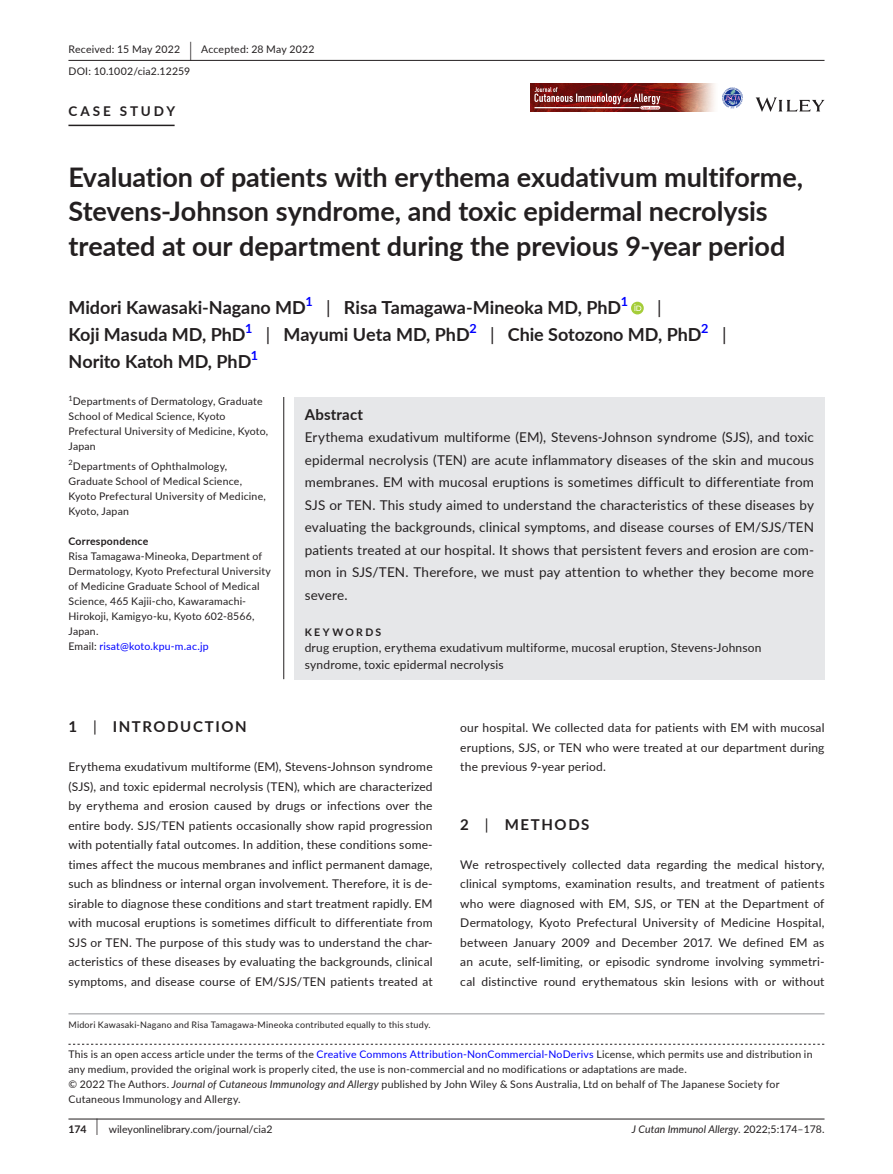
<style>
.page{position:relative;width:893px;height:1174px;background:#fff}
.page>*{position:absolute;margin:0;border:0;box-sizing:border-box;transform-origin:0 0}
.t1{font:700 27px/34.5px "Lato";color:#231f20}
.t2{font:700 18px "Lato";color:#231f20}
.t3{font:18px "Lato";color:#231f20}
.t4{font:700 15px "Lato";letter-spacing:.1em;color:#231f20}
.t5{font:700 15px "Lato";letter-spacing:.015em;color:#231f20}
.t6{font:13.5px/22.5px "Lato";letter-spacing:.01em;color:#231f20;text-align:justify}
.t7{font:700 13.5px "Lato";letter-spacing:.215em;color:#231f20}
.t8{font:700 12.6px "Lato";color:#00f}
.t9{font:12px/19.5px "Lato";letter-spacing:.015em;color:#231f20;text-align:justify}
.t10{font:10.5px/15px "Lato";letter-spacing:.02em;color:#231f20}
.t11{font:10.5px "Lato";color:#231f20}
.t12{font:italic 10.5px "Lato";color:#231f20}
.t13{font:700 10.5px "Lato";letter-spacing:.02em;color:#231f20}
.t14{font:700 10.5px "Lato";letter-spacing:.22em;color:#231f20}
.t15{font:9px "Lato";letter-spacing:.025em;color:#231f20}
.t16{font:7.35px "Lato";color:#231f20}
.s1{font-size:19.65px}
.s2{font-weight:400}
.s3{color:#00f}
.s4{font-style:italic}
.s5{font-weight:700}
.s6{font-size:17.4px}
.s7{font-style:normal}
</style>
<div class="page">
<hr style="left:68px;top:1118px;width:756px;height:1px;background:#231f20">
<svg style="left:756px;top:97px;width:68px;height:15px"></svg>
<img style="left:530px;top:83px;width:185px;height:29px">
<svg style="left:534px;top:87px;width:126px;height:22px;background:#914543"></svg>
<svg style="left:722px;top:87px;width:21px;height:21px"></svg>
<hr style="left:68px;top:60px;width:756px;height:1px;background:#231f20">
<hr style="left:68px;top:125px;width:107px;height:1px;background:#231f20">
<svg style="left:631px;top:302px;width:13px;height:12px"></svg>
<svg style="left:634px;top:304px;width:7px;height:7px"></svg>
<svg style="left:68px;top:1043px;width:756px;height:1px"></svg>
<hr style="left:68px;top:1013px;width:756px;height:1px;background:#939598">
<div style="left:294px;top:397px;width:530px;height:282px;background:#e6e7e9"></div>
<hr style="left:283px;top:397px;width:1px;height:282px;background:#231f20">
<p class="t10" style="left:68px;top:38px;width:248px;line-height:21.8px">Received: 15 May 2022 <span class="s1">|</span> Accepted: 28 May 2022<br>DOI: 10.1002/cia2.12259</p>
<p class="t7" style="left:68px;top:101px;width:108px">CASE STUDY</p>
<h1 class="t1" style="left:68px;top:159px;width:736px">Evaluation of patients with erythema exudativum multiforme,<br>Stevens-Johnson syndrome, and toxic epidermal necrolysis treated at our department during the previous 9-year period</h1>
<h2 class="t2" style="left:68px;top:295px;width:239px">Midori Kawasaki-Nagano MD</h2>
<p class="t8" style="left:305px;top:292px;width:9px">1</p>
<h2 class="t2" style="left:326px;top:295px;width:296px"><span class="s2">|</span> Risa Tamagawa-Mineoka MD, PhD</h2>
<p class="t8" style="left:621px;top:292px;width:9px">1</p>
<h2 class="t3" style="left:657px;top:295px;width:6px">|</h2>
<h2 class="t2" style="left:68px;top:322px;width:179px">Koji Masuda MD, PhD</h2>
<p class="t8" style="left:245px;top:319px;width:9px">1</p>
<h2 class="t2" style="left:266px;top:322px;width:205px"><span class="s2">|</span> Mayumi Ueta MD, PhD</h2>
<p class="t8" style="left:469px;top:319px;width:9px">2</p>
<h2 class="t2" style="left:490px;top:322px;width:213px"><span class="s2">|</span> Chie Sotozono MD, PhD</h2>
<p class="t8" style="left:701px;top:319px;width:9px">2</p>
<h2 class="t3" style="left:722px;top:322px;width:6px">|</h2>
<h2 class="t2" style="left:68px;top:349px;width:184px">Norito Katoh MD, PhD</h2>
<p class="t8" style="left:251px;top:346px;width:9px">1</p>
<p class="t16" style="left:68px;top:393px;width:6px">1</p>
<p class="t10" style="left:68px;top:394px;width:201px;text-indent:4px">Departments of Dermatology, Graduate<br>School of Medical Science, Kyoto<br>Prefectural University of Medicine, Kyoto,<br>Japan</p>
<p class="t10" style="left:68px;top:458px;width:199px"><sup>2</sup>Departments of Ophthalmology,<br>Graduate School of Medical Science,<br>Kyoto Prefectural University of Medicine,<br>Kyoto, Japan</p>
<p class="t13" style="left:68px;top:533px;width:81px">Correspondence</p>
<p class="t10" style="left:68px;top:548px;width:204px">Risa Tamagawa-Mineoka, Department of Dermatology, Kyoto Prefectural University of Medicine Graduate School of Medical Science, 465 Kajii-cho, Kawaramachi-Hirokoji, Kamigyo-ku, Kyoto 602-8566, Japan.<br>Email: <span class="s3">risat@koto.kpu-m.ac.jp</span></p>
<p class="t5" style="left:305px;top:403px;width:60px">Abstract</p>
<p class="t6" style="left:305px;top:425px;width:511px">Erythema exudativum multiforme (EM), Stevens-Johnson syndrome (SJS), and toxic epidermal necrolysis (TEN) are acute inflammatory diseases of the skin and mucous membranes. EM with mucosal eruptions is sometimes difficult to differentiate from SJS or TEN. This study aimed to understand the characteristics of these diseases by evaluating the backgrounds, clinical symptoms, and disease courses of EM/SJS/TEN patients treated at our hospital. It shows that persistent fevers and erosion are com&shy;mon in SJS/TEN. Therefore, we must pay attention to whether they become more severe.</p>
<p class="t14" style="left:305px;top:624px;width:78px">KEYWORDS</p>
<p class="t9" style="left:305px;top:639px;width:458px;line-height:16.5px">drug eruption, erythema exudativum multiforme, mucosal eruption, Stevens-Johnson syndrome, toxic epidermal necrolysis</p>
<p class="t4" style="left:68px;top:716px;width:180px">1 <span class="s2">|</span> INTRODUCTION</p>
<p class="t9" style="left:68px;top:756px;width:366px">Erythema exudativum multiforme (EM), Stevens-Johnson syndrome (SJS), and toxic epidermal necrolysis (TEN), which are characterized by erythema and erosion caused by drugs or infections over the entire body. SJS/TEN patients occasionally show rapid progression with potentially fatal outcomes. In addition, these conditions some&shy;times affect the mucous membranes and inflict permanent damage, such as blindness or internal organ involvement. Therefore, it is de&shy;sirable to diagnose these conditions and start treatment rapidly. EM with mucosal eruptions is sometimes difficult to differentiate from SJS or TEN. The purpose of this study was to understand the char&shy;acteristics of these diseases by evaluating the backgrounds, clinical symptoms, and disease course of EM/SJS/TEN patients treated at</p>
<p class="t15" style="left:68px;top:1018px;width:364px">Midori Kawasaki-Nagano and Risa Tamagawa-Mineoka contributed equally to this study.</p>
<p class="t9" style="left:460px;top:717px;width:366px">our hospital. We collected data for patients with EM with mucosal eruptions, SJS, or TEN who were treated at our department during the previous 9-year period.</p>
<p class="t4" style="left:460px;top:813px;width:131px">2 <span class="s2">|</span> METHODS</p>
<p class="t9" style="left:460px;top:854px;width:366px">We retrospectively collected data regarding the medical history, clinical symptoms, examination results, and treatment of patients who were diagnosed with EM, SJS, or TEN at the Department of Dermatology, Kyoto Prefectural University of Medicine Hospital, between January 2009 and December 2017. We defined EM as an acute, self-limiting, or episodic syndrome involving symmetri&shy;cal distinctive round erythematous skin lesions with or without</p>
<p class="t10" style="left:68px;top:1046px;width:746px">This is an open access article under the terms of the <span class="s3">Creative Commons Attribution-NonCommercial-NoDerivs</span> License, which permits use and distribution in any medium, provided the original work is properly cited, the use is non-commercial and no modifications or adaptations are made.<br>© 2022 The Authors. <span class="s4">Journal of Cutaneous Immunology and Allergy</span> published by John Wiley &amp; Sons Australia, Ltd on behalf of The Japanese Society for Cutaneous Immunology and Allergy.</p>
<p class="t11" style="left:68px;top:1121px;width:206px"><span class="s5">174</span> <span class="s6">|</span> wileyonlinelibrary.com/journal/cia2</p>
<p class="t12" style="left:632px;top:1121px;width:194px">J Cutan Immunol Allergy. <span class="s7">2022;5:174–178.</span></p>
</div>
